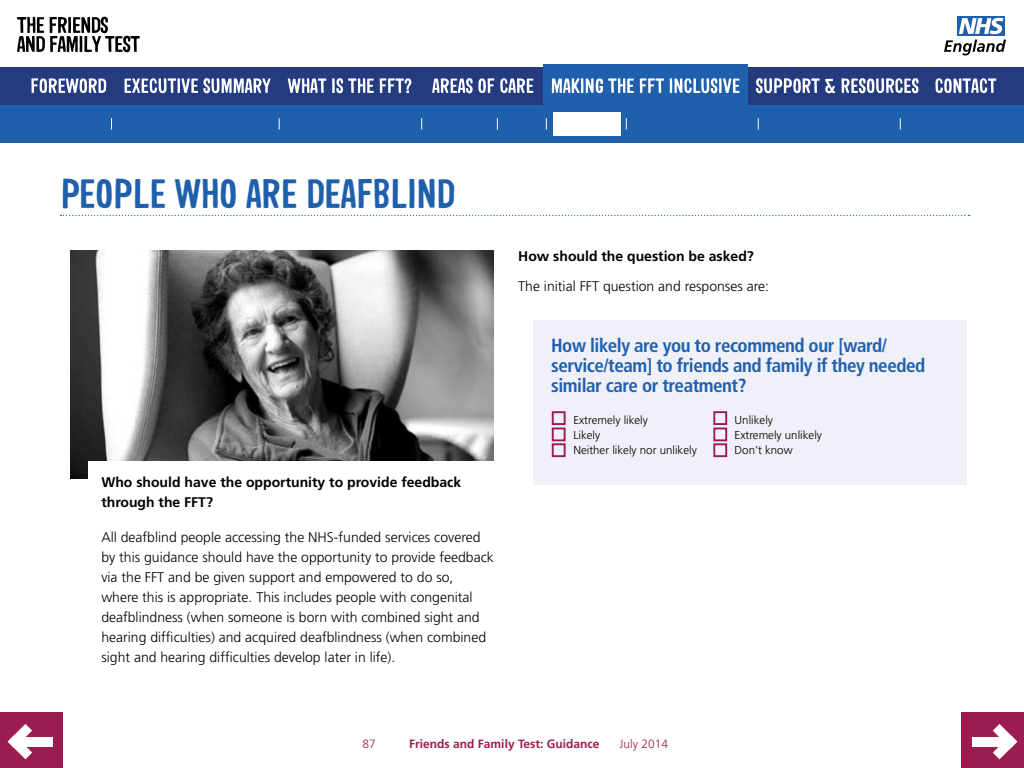
<style>
.page{position:relative;width:1024px;height:768px;background:#fff}
.page>*{position:absolute;margin:0;border:0;box-sizing:border-box;transform-origin:0 0}
.t1{font:700 40px "Sini";color:#1f60ad}
.t2{font:700 condensed 19px/20px "Frutiger";letter-spacing:-.025em;color:#1f60ad}
.t3{font:300 14px/20px "Frutiger";color:#000}
.t4{font:700 14px/20px "Frutiger";color:#000}
.t5{font:700 12px "Frutiger";color:#9c1c52}
.t6{font:300 12px "Frutiger";color:#9c1c52}
.t7{font:300 11.5px/15.3px "Frutiger";color:#000}
</style>
<div class="page">
<div style="left:0;top:67px;width:1024px;height:39px;background:#253b80"></div>
<div style="left:958px;top:16px;width:47px;height:20px;background:#1f60ad"></div>
<svg style="left:959px;top:18px;width:44px;height:16px"></svg>
<svg style="left:944px;top:40px;width:62px;height:15px"></svg>
<div style="left:543px;top:64px;width:204px;height:45px;background:#1f60ad"></div>
<svg style="left:552px;top:78px;width:188px;height:16px"></svg>
<div style="left:0;top:713px;width:63px;height:55px;background:#9c1c52"></div>
<div style="left:12px;top:737px;width:41px;height:9px;background:#fff"></div>
<svg style="left:8px;top:724px;width:24px;height:35px"></svg>
<div style="left:961px;top:713px;width:63px;height:55px;background:#9c1c52"></div>
<div style="left:972px;top:737px;width:41px;height:9px;background:#fff"></div>
<svg style="left:993px;top:724px;width:24px;height:35px"></svg>
<svg style="left:288px;top:78px;width:123px;height:16px"></svg>
<svg style="left:432px;top:78px;width:101px;height:16px"></svg>
<svg style="left:756px;top:78px;width:163px;height:16px"></svg>
<svg style="left:935px;top:78px;width:61px;height:16px"></svg>
<svg style="left:124px;top:78px;width:147px;height:16px"></svg>
<svg style="left:31px;top:78px;width:75px;height:15px"></svg>
<svg style="left:17px;top:16px;width:123px;height:37px"></svg>
<img style="left:71px;top:250px;width:423px;height:229px">
<div style="left:88px;top:461px;width:418px;height:74px;background:#fff"></div>
<svg style="left:61px;top:215px;width:909px;height:1px"></svg>
<div style="left:533px;top:320px;width:434px;height:164px;background:#eff0f8"></div>
<div style="left:552px;top:411px;width:14px;height:14px;border:2px solid #9c1c52"></div>
<div style="left:713px;top:411px;width:14px;height:14px;border:2px solid #9c1c52"></div>
<div style="left:552px;top:428px;width:14px;height:13px;border:2px solid #9c1c52"></div>
<div style="left:713px;top:428px;width:14px;height:13px;border:2px solid #9c1c52"></div>
<div style="left:552px;top:443px;width:14px;height:14px;border:2px solid #9c1c52"></div>
<div style="left:713px;top:443px;width:14px;height:14px;border:2px solid #9c1c52"></div>
<div style="left:0;top:105px;width:1024px;height:38px;background:#1f60ad"></div>
<div style="left:553px;top:112px;width:67px;height:24px;background:#fff"></div>
<svg style="left:111px;top:118px;width:1px;height:12px"></svg>
<svg style="left:279px;top:118px;width:1px;height:12px"></svg>
<svg style="left:421px;top:118px;width:1px;height:12px"></svg>
<svg style="left:497px;top:118px;width:1px;height:12px"></svg>
<svg style="left:546px;top:118px;width:1px;height:12px"></svg>
<svg style="left:626px;top:118px;width:1px;height:12px"></svg>
<svg style="left:758px;top:118px;width:1px;height:12px"></svg>
<svg style="left:900px;top:118px;width:1px;height:12px"></svg>
<h1 class="t1" style="left:61px;top:168px;width:396px">PEOPLE WHO ARE DEAFBLIND</h1>
<p class="t4" style="left:101px;top:472px;width:361px">Who should have the opportunity to provide feedback through the FFT?</p>
<p class="t3" style="left:101px;top:527px;width:394px">All deafblind people accessing the NHS-funded services covered by this guidance should have the opportunity to provide feedback via the FFT and be given support and empowered to do so, where this is appropriate. This includes people with congenital deafblindness (when someone is born with combined sight and hearing difficulties) and acquired deafblindness (when combined sight and hearing difficulties develop later in life).</p>
<p class="t4" style="left:518px;top:246px;width:237px">How should the question be asked?</p>
<p class="t3" style="left:518px;top:277px;width:252px">The initial FFT question and responses are:</p>
<h2 class="t2" style="left:551px;top:336px;width:376px">How likely are you to recommend our [ward/ service/team] to friends and family if they needed similar care or treatment?</h2>
<p class="t7" style="left:573px;top:412px;width:125px">Extremely likely<br>Likely<br>Neither likely nor unlikely</p>
<p class="t7" style="left:735px;top:412px;width:89px">Unlikely<br>Extremely unlikely<br>Don’t know</p>
<p class="t6" style="left:363px;top:738px;width:15px">87</p>
<p class="t5" style="left:409px;top:737px;width:192px">Friends and Family Test: Guidance</p>
<p class="t6" style="left:619px;top:738px;width:50px">July 2014</p>
</div>
